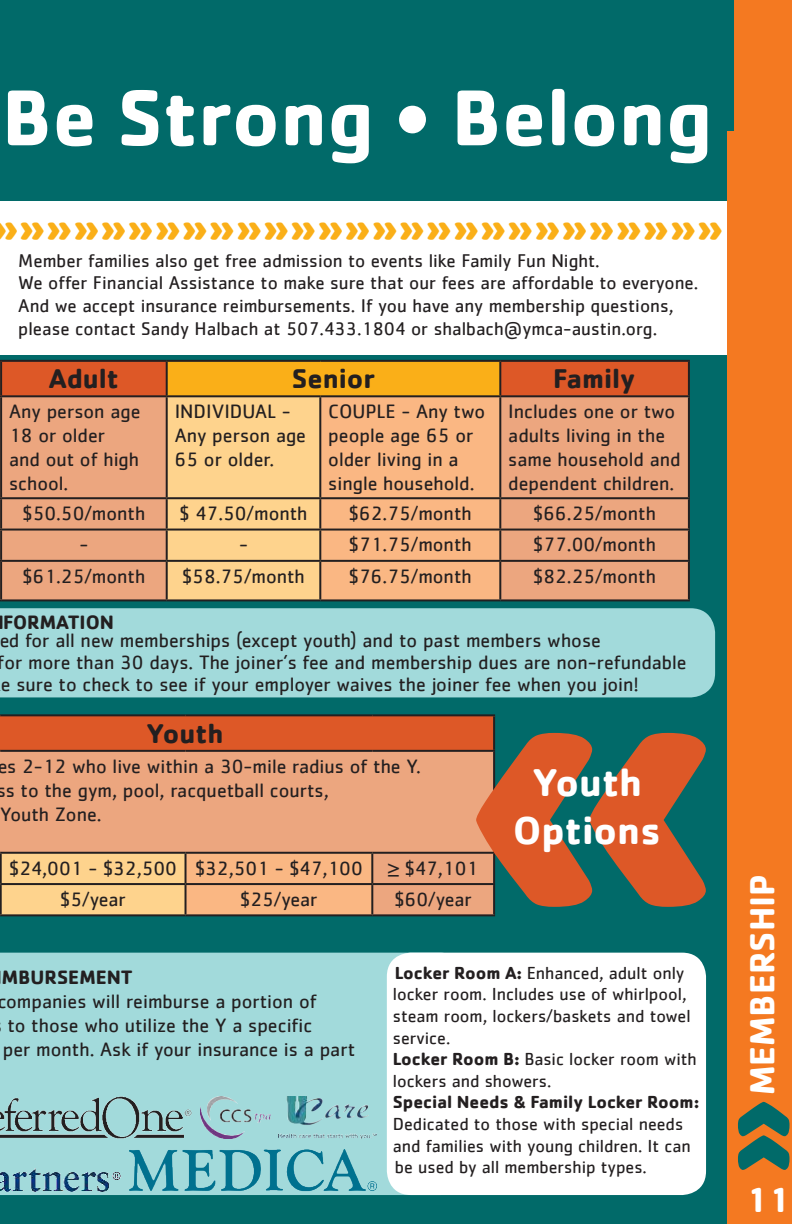
<style>
.page{position:relative;width:792px;height:1224px;background:#fff}
.page>*{position:absolute;margin:0;border:0;box-sizing:border-box;transform-origin:0 0}
.t1{font:700 144px "Cachet";color:#016a69}
.t2{font:700 82px "Cachet";color:#fff}
.t3{font:700 48px "Cachet";color:#faaf18}
.t4{font:700 40px/48px "Cachet";color:#fff;text-align:center}
.t5{font:700 36px "Cachet";color:#fff}
.t6{font:700 28px "Cachet";color:#231f20}
.t7{font:20px/24px "Cachet";color:#231f20}
.t8{font:700 20px "Cachet";color:#231f20}
.t9{font:19px/22.8px "Cachet";color:#231f20}
.t10{font:18px/21.6px "Cachet";color:#231f20}
.t11{font:700 18px "Cachet";color:#231f20}
.s1{font-weight:700}
</style>
<div class="page">
<div style="left:728px;top:0;width:64px;height:1212px;background:#f47921"></div>
<div style="left:0;top:0;width:734px;height:1224px;background:#016a69"></div>
<div style="left:0;top:201px;width:744px;height:154px;background:#fff"></div>
<hr style="left:500px;top:360px;width:190px;height:2px;background:#231f20">
<hr style="left:688px;top:362px;width:2px;height:33px;background:#231f20">
<hr style="left:500px;top:395px;width:190px;height:2px;background:#231f20">
<hr style="left:688px;top:397px;width:2px;height:100px;background:#231f20">
<hr style="left:500px;top:497px;width:190px;height:2px;background:#231f20">
<hr style="left:688px;top:499px;width:2px;height:30px;background:#231f20">
<hr style="left:500px;top:529px;width:190px;height:2px;background:#231f20">
<hr style="left:688px;top:531px;width:2px;height:29px;background:#231f20">
<hr style="left:500px;top:560px;width:190px;height:2px;background:#231f20">
<hr style="left:688px;top:562px;width:2px;height:37px;background:#231f20">
<svg style="left:0;top:360px;width:689px;height:241px;background:#e7a570"></svg>
<hr style="left:1px;top:599px;width:166px;height:2px;background:#231f20">
<hr style="left:167px;top:599px;width:153px;height:2px;background:#231f20">
<hr style="left:320px;top:599px;width:180px;height:2px;background:#231f20">
<hr style="left:500px;top:599px;width:190px;height:2px;background:#231f20">
<div style="left:0;top:715px;width:494px;height:36px;background:#dd5827"></div>
<div style="left:0;top:752px;width:493px;height:162px;background:#eca67f"></div>
<hr style="left:1px;top:714px;width:185px;height:2px;background:#231f20">
<hr style="left:186px;top:714px;width:186px;height:2px;background:#231f20">
<hr style="left:372px;top:714px;width:123px;height:2px;background:#231f20">
<hr style="left:493px;top:716px;width:2px;height:34px;background:#231f20">
<hr style="left:1px;top:750px;width:185px;height:2px;background:#231f20">
<hr style="left:186px;top:750px;width:186px;height:2px;background:#231f20">
<hr style="left:372px;top:750px;width:123px;height:2px;background:#231f20">
<hr style="left:372px;top:852px;width:123px;height:2px;background:#231f20">
<hr style="left:371px;top:854px;width:2px;height:29px;background:#231f20">
<hr style="left:372px;top:883px;width:123px;height:2px;background:#231f20">
<hr style="left:371px;top:885px;width:2px;height:29px;background:#231f20">
<hr style="left:493px;top:885px;width:2px;height:29px;background:#231f20">
<svg style="left:0;top:852px;width:372px;height:64px;background:#ecb880"></svg>
<hr style="left:1px;top:914px;width:185px;height:2px;background:#231f20">
<hr style="left:186px;top:914px;width:186px;height:2px;background:#231f20">
<hr style="left:372px;top:914px;width:123px;height:2px;background:#231f20">
<div style="left:0;top:608px;width:715px;height:89px;background:#a2dadb"></div>
<div style="left:0;top:953px;width:406px;height:242px;background:#a2dadb"></div>
<div style="left:387px;top:953px;width:319px;height:242px;background:#fff;border-radius:24px"></div>
<img style="left:201px;top:1096px;width:70px;height:42px">
<img style="left:0;top:1149px;width:124px;height:42px">
<img style="left:130px;top:1149px;width:247px;height:42px">
<img style="left:0;top:1096px;width:191px;height:42px">
<img style="left:279px;top:1096px;width:98px;height:42px">
<div style="left:728px;top:132px;width:64px;height:1092px;background:#f47921"></div>
<svg style="left:476px;top:733px;width:230px;height:174px;background:#146e69"></svg>
<h2 class="t2" style="left:1px;top:65px;width:713px">Be Strong • Belong</h2>
<h3 class="t3" style="left:-8px;top:195px;width:734px">»»»»»»»»»»»»»»»»»»»»»»»»»»»</h3>
<p class="t9" style="left:18px;top:249px;width:682px">Member families also get free admission to events like Family Fun Night.<br>We offer Financial Assistance to make sure that our fees are affordable to everyone.<br>And we accept insurance reimbursements. If you have any membership questions, please contact Sandy Halbach at 507.433.1804 or shalbach@ymca-austin.org.</p>
<h3 class="t6" style="left:49px;top:361px;width:72px">Adult</h3>
<h3 class="t6" style="left:292px;top:361px;width:85px">Senior</h3>
<h3 class="t6" style="left:553px;top:361px;width:84px">Family</h3>
<p class="t7" style="left:9px;top:399px;width:133px">Any person age<br>18 or older and out of high school.</p>
<p class="t7" style="left:175px;top:399px;width:133px">INDIVIDUAL -<br>Any person age<br>65 or older.</p>
<p class="t7" style="left:328px;top:399px;width:158px">COUPLE - Any two people age 65 or older living in a single household.</p>
<p class="t7" style="left:508px;top:399px;width:174px">Includes one or two adults living in the same household and dependent children.</p>
<p class="t7" style="left:23px;top:501px;width:124px">$50.50/month</p>
<p class="t7" style="left:180px;top:501px;width:129px">$ 47.50/month</p>
<p class="t7" style="left:349px;top:501px;width:124px">$62.75/month</p>
<p class="t7" style="left:533px;top:501px;width:124px">$66.25/month</p>
<p class="t7" style="left:79px;top:532px;width:10px">-</p>
<p class="t7" style="left:239px;top:532px;width:10px">-</p>
<p class="t7" style="left:349px;top:532px;width:124px">$71.75/month</p>
<p class="t7" style="left:533px;top:532px;width:124px">$77.00/month</p>
<p class="t7" style="left:23px;top:564px;width:124px">$61.25/month</p>
<p class="t7" style="left:182px;top:564px;width:124px">$58.75/month</p>
<p class="t7" style="left:349px;top:564px;width:124px">$76.75/month</p>
<p class="t7" style="left:533px;top:564px;width:124px">$82.25/month</p>
<p class="t8" style="left:3px;top:609px;width:112px">FORMATION</p>
<p class="t7" style="left:-2px;top:629px;width:690px;line-height:22px">ed for all new memberships (except youth) and to past members whose<br>for more than 30 days. The joiner’s fee and membership dues are non-refundable e sure to check to see if your employer waives the joiner fee when you join!</p>
<h3 class="t6" style="left:147px;top:715px;width:78px">Youth</h3>
<p class="t7" style="left:-3px;top:754px;width:426px">es 2-12 who live within a 30-mile radius of the Y. ss to the gym, pool, racquetball courts,<br>Youth Zone.</p>
<p class="t7" style="left:9px;top:856px;width:355px">$24,001 - $32,500 $32,501 - $47,100</p>
<p class="t7" style="left:388px;top:856px;width:92px">≥ $47,101</p>
<p class="t7" style="left:60px;top:887px;width:67px">$5/year</p>
<p class="t7" style="left:240px;top:887px;width:79px">$25/year</p>
<p class="t7" style="left:395px;top:887px;width:79px">$60/year</p>
<h3 class="t4" style="left:513px;top:757px;width:149px">Youth<br>Options</h3>
<p class="t8" style="left:2px;top:965px;width:133px">MBURSEMENT</p>
<p class="t7" style="left:-3px;top:989px;width:359px">companies will reimburse a portion of<br>to those who utilize the Y a specific<br>per month. Ask if your insurance is a part</p>
<p class="t10" style="left:393px;top:962px;width:305px"><span class="s1">Locker Room A:</span> Enhanced, adult only locker room. Includes use of whirlpool, steam room, lockers/baskets and towel service.<br><span class="s1">Locker Room B:</span> Basic locker room with lockers and showers.</p>
<p class="t11" style="left:393px;top:1091px;width:308px">Special Needs &amp; Family Locker Room:</p>
<p class="t10" style="left:393px;top:1113px;width:300px">Dedicated to those with special needs and families with young children. It can be used by all membership types.</p>
<h3 class="t5" style="left:739px;top:1095px;width:223px;rotate:-90deg">MEMBERSHIP</h3>
<h1 class="t1" style="left:656px;top:1175px;width:83px;rotate:-90deg">»</h1>
<h3 class="t5" style="left:746px;top:1176px;width:46px">11</h3>
</div>
